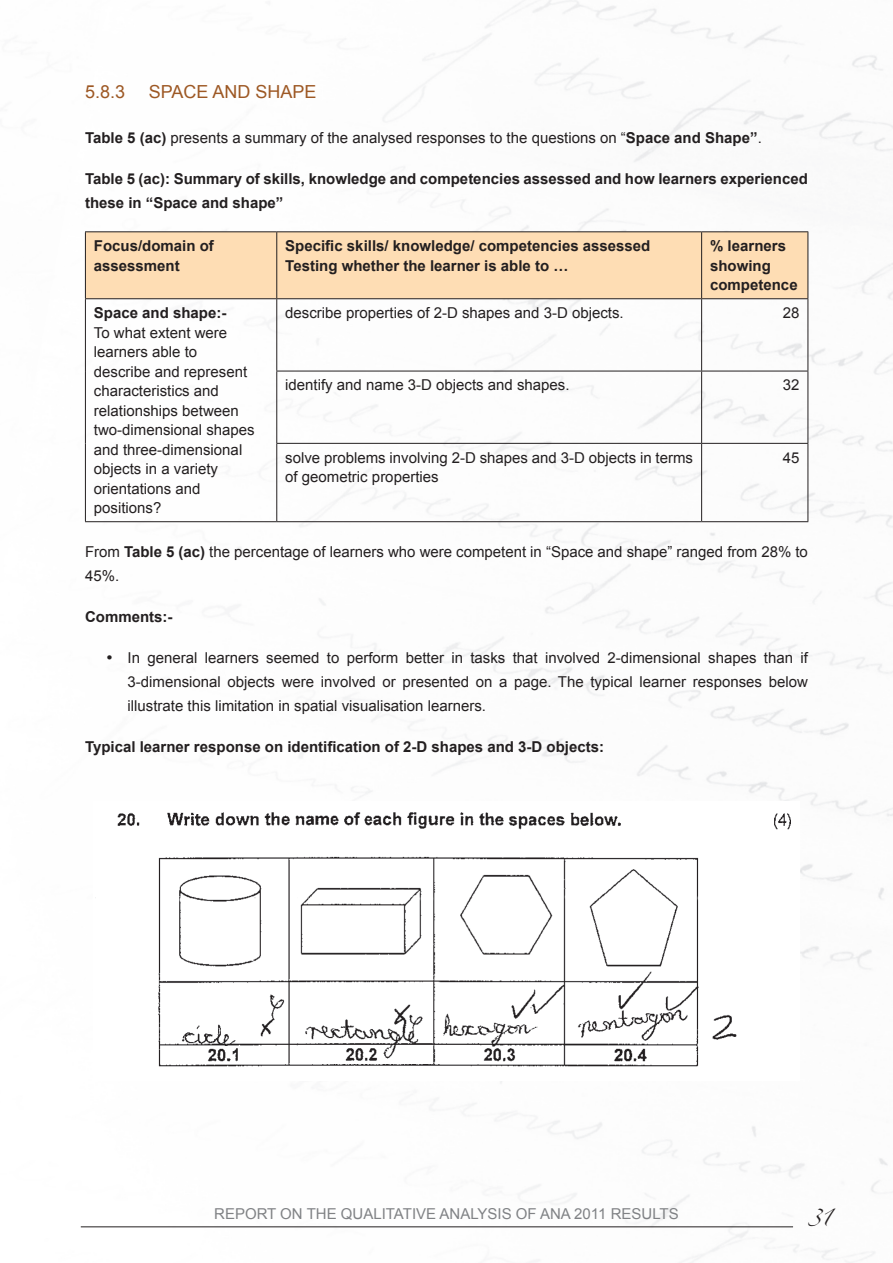
<style>
.page{position:relative;width:893px;height:1263px;background:#fff}
.page>*{position:absolute;margin:0;border:0;box-sizing:border-box;transform-origin:0 0}
.t1{font:18px "Arial";color:#9d5824}
.t2{font:15px/19.5px "Arial";color:#231f20}
.t3{font:700 15px/19.5px "Arial";color:#231f20}
.t4{font:15px "Arial";color:#808285}
.t5{font:15px "Zapfino";color:#231f20}
.s1{font-weight:700}
</style>
<div class="page">
<img style="left:80px;top:0;width:813px;height:1263px">
<hr style="left:81px;top:1226px;width:712px;height:1px;background:#231f20">
<div style="left:86px;top:232px;width:721px;height:66px;background:#feddb4"></div>
<hr style="left:85px;top:299px;width:1px;height:72px;background:#231f20">
<hr style="left:276px;top:299px;width:1px;height:72px;background:#231f20">
<hr style="left:701px;top:299px;width:1px;height:72px;background:#231f20">
<hr style="left:807px;top:299px;width:1px;height:72px;background:#231f20">
<hr style="left:85px;top:371px;width:1px;height:72px;background:#231f20">
<hr style="left:276px;top:371px;width:426px;height:1px;background:#231f20">
<hr style="left:276px;top:371px;width:1px;height:72px;background:#231f20">
<hr style="left:702px;top:371px;width:106px;height:1px;background:#231f20">
<hr style="left:701px;top:371px;width:1px;height:72px;background:#231f20">
<hr style="left:807px;top:371px;width:1px;height:72px;background:#231f20">
<hr style="left:85px;top:443px;width:1px;height:78px;background:#231f20">
<hr style="left:276px;top:443px;width:426px;height:1px;background:#231f20">
<hr style="left:276px;top:444px;width:1px;height:77px;background:#231f20">
<hr style="left:702px;top:443px;width:106px;height:1px;background:#231f20">
<hr style="left:701px;top:444px;width:1px;height:77px;background:#231f20">
<hr style="left:807px;top:444px;width:1px;height:77px;background:#231f20">
<hr style="left:85px;top:521px;width:192px;height:1px;background:#231f20">
<hr style="left:277px;top:521px;width:425px;height:1px;background:#231f20">
<hr style="left:702px;top:521px;width:106px;height:1px;background:#231f20">
<hr style="left:85px;top:232px;width:1px;height:66px;background:#231f20">
<hr style="left:85px;top:231px;width:192px;height:1px;background:#231f20">
<hr style="left:276px;top:232px;width:1px;height:66px;background:#231f20">
<hr style="left:277px;top:231px;width:425px;height:1px;background:#231f20">
<hr style="left:701px;top:232px;width:1px;height:66px;background:#231f20">
<hr style="left:807px;top:232px;width:1px;height:66px;background:#231f20">
<hr style="left:702px;top:231px;width:106px;height:1px;background:#231f20">
<hr style="left:85px;top:298px;width:192px;height:1px;background:#231f20">
<hr style="left:277px;top:298px;width:425px;height:1px;background:#231f20">
<hr style="left:702px;top:298px;width:106px;height:1px;background:#231f20">
<img style="left:93px;top:801px;width:707px;height:279px">
<p class="t1" style="left:85px;top:80px;width:42px">5.8.3</p>
<p class="t1" style="left:149px;top:80px;width:25px">Space</p>
<p class="t1" style="left:213px;top:80px;width:14px">and</p>
<p class="t1" style="left:256px;top:80px;width:25px">Shape</p>
<p class="t2" style="left:85px;top:129px;width:678px"><span class="s1">Table 5 (ac)</span> presents a summary of the analysed responses to the questions on “<span class="s1">Space and Shape”</span>.</p>
<p class="t3" style="left:85px;top:168px;width:724px;line-height:24px">Table 5 (ac): Summary of skills, knowledge and competencies assessed and how learners experienced these in “Space and shape”</p>
<p class="t3" style="left:94px;top:237px;width:122px">Focus/domain of assessment</p>
<p class="t3" style="left:285px;top:237px;width:367px">Specific skills/ knowledge/ competencies assessed<br>Testing whether the learner is able to …</p>
<p class="t3" style="left:710px;top:237px;width:89px">% learners showing competence</p>
<p class="t3" style="left:94px;top:304px;width:134px">Space and shape:-</p>
<p class="t2" style="left:94px;top:323px;width:162px">To what extent were learners able to describe and represent characteristics and relationships between two-dimensional shapes and three-dimensional objects in a variety orientations and positions?</p>
<p class="t2" style="left:285px;top:303px;width:340px">describe properties of 2-D shapes and 3-D objects.</p>
<p class="t2" style="left:783px;top:303px;width:18px">28</p>
<p class="t2" style="left:285px;top:376px;width:286px">identify and name 3-D objects and shapes.</p>
<p class="t2" style="left:783px;top:376px;width:18px">32</p>
<p class="t2" style="left:285px;top:448px;width:409px">solve problems involving 2-D shapes and 3-D objects in terms of geometric properties</p>
<p class="t2" style="left:783px;top:448px;width:18px">45</p>
<p class="t2" style="left:85px;top:540px;width:724px;line-height:24px">From <span class="s1">Table 5 (ac)</span> the percentage of learners who were competent in “Space and shape” ranged from 28% to<br>45%.</p>
<p class="t3" style="left:85px;top:608px;width:89px">Comments:-</p>
<p class="t2" style="left:128px;top:646px;width:682px;line-height:24px;text-align:justify;text-indent:-21px">• In general learners seemed to perform better in tasks that involved 2-dimensional shapes than if 3-dimensional objects were involved or presented on a page. The typical learner responses below illustrate this limitation in spatial visualisation learners.</p>
<p class="t3" style="left:85px;top:738px;width:521px">Typical learner response on identification of 2-D shapes and 3-D objects:</p>
<p class="t4" style="left:214px;top:1203px;width:407px">REPORT ON THE QUALITATIVE ANALYSIS OF ANA 2011 results</p>
<p class="t5" style="left:808px;top:1210px;width:25px">31</p>
</div>
